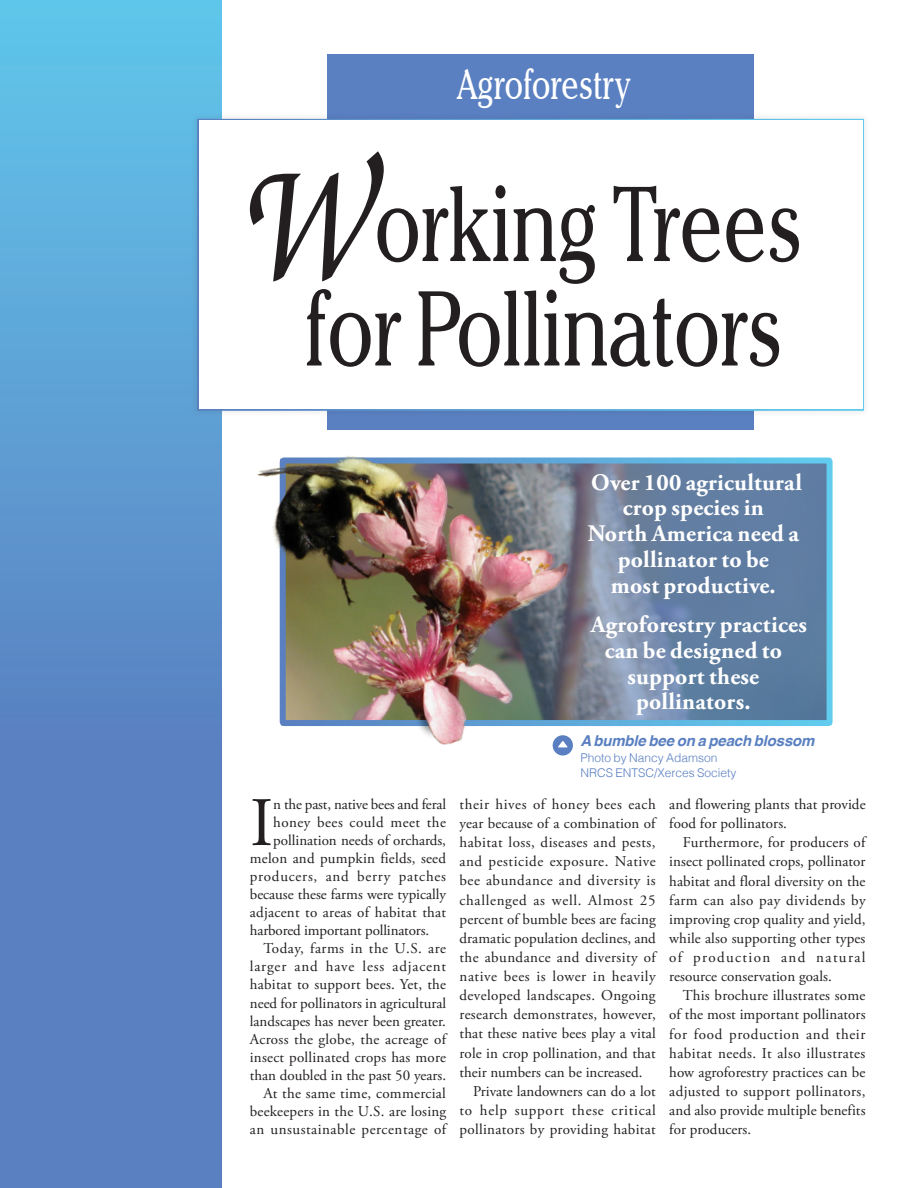
<style>
.page{position:relative;width:918px;height:1188px;background:#fff}
.page>*{position:absolute;margin:0;border:0;box-sizing:border-box;transform-origin:0 0}
.Intro_paragraph{font:69.3px "Adobe Garamond Pro";color:#231f20}
.t1{font:42px "Cheltenham IT Cby BT";color:#fff;scale:.75 1}
.Lead-in{font:700 23.7px/25.8px "Adobe Garamond Pro";letter-spacing:.01em;color:#fff;text-align:center}
.body{font:15px/19px "Adobe Garamond Pro";letter-spacing:.005em;color:#231f20;text-align:justify}
.Intro_paragraph-2{font:15px "Adobe Garamond Pro";color:#231f20}
.Intro_paragraph-3{font:15px "Adobe Garamond Pro";letter-spacing:.05em;color:#231f20}
.Lead-in-2{font:italic 700 15px "Helvetica";letter-spacing:-.01em;color:#5a80c1}
.Intro_paragraph-4{font:15px "Adobe Garamond Pro";letter-spacing:.03em;color:#231f20}
.Lead-in-3{font:300 12px/15px "Helvetica";color:#5a80c1}
.s1{font-style:inherit}
</style>
<div class="page">
<div style="left:698px;top:465px;width:128px;height:254px;background:#5f7da2"></div>
<div style="left:280px;top:458px;width:553px;height:268px;border:6px solid #fff"></div>
<svg style="left:0;top:0;width:222px;height:1188px;background:#5c95cd"></svg>
<div style="left:327px;top:54px;width:427px;height:375px;background:#5a80c1"></div>
<div style="left:190px;top:111px;width:681px;height:307px;background:#231f20;opacity:.08"></div>
<div style="left:197px;top:119px;width:667px;height:292px;background:#fff;border:3px solid #fff"></div>
<svg style="left:250px;top:151px;width:549px;height:216px"></svg>
<img style="left:257px;top:429px;width:441px;height:327px">
<h1 class="t1" style="left:458px;top:59px;width:232px">Agroforestry</h1>
<p class="Intro_paragraph" style="left:250px;top:781px;width:25px">I</p>
<p class="Intro_paragraph-2" style="left:273px;top:795px;width:174px">n the past, native bees and feral</p>
<p class="Intro_paragraph-4" style="left:273px;top:813px;width:174px">honey bees could meet the</p>
<p class="Intro_paragraph-2" style="left:273px;top:831px;width:174px">pollination needs of orchards,</p>
<p class="Intro_paragraph-2" style="left:250px;top:849px;width:198px">melon and pumpkin fields, seed</p>
<p class="Intro_paragraph-3" style="left:250px;top:867px;width:198px">producers, and berry patches</p>
<p class="Intro_paragraph-2" style="left:250px;top:885px;width:198px">because these farms were typically</p>
<p class="Intro_paragraph-2" style="left:250px;top:903px;width:198px">adjacent to areas of habitat that</p>
<p class="Intro_paragraph-2" style="left:250px;top:922px;width:181px">harbored important pollinators.</p>
<p class="body" style="left:250px;top:940px;width:198px;line-height:18px;text-indent:14px">Today, farms in the U.S. are larger and have less adjacent habitat to support bees. Yet, the need for pollinators in agricultural landscapes has never been greater.<br>Across the globe, the acreage of insect pollinated crops has more than doubled in the past 50 years.</p>
<p class="body" style="left:250px;top:1085px;width:198px;line-height:18px;text-indent:14px">At the same time, commercial beekeepers in the U.S. are losing an unsustainable percentage of</p>
<h2 class="Lead-in" style="left:588px;top:470px;width:216px">Over 100 agricultural crop species in<br>North America need a pollinator to be<br>most productive.</h2>
<h2 class="Lead-in" style="left:591px;top:612px;width:218px">Agroforestry practices can be designed to support these pollinators<span class="s1">.</span></h2>
<h2 class="Lead-in-2" style="left:580px;top:729px;width:236px"><span class="s1">A</span> bumble bee on a peach blossom</h2>
<h2 class="Lead-in-3" style="left:580px;top:749px;width:158px">Photo by Nancy Adamson<br>NRCS ENTSC/Xerces Society</h2>
<p class="body" style="left:460px;top:795px;width:198px">their hives of honey bees each year because of a combination of habitat loss, diseases and pests, and pesticide exposure. Native bee abundance and diversity is challenged as well. Almost 25 percent of bumble bees are facing dramatic population declines, and the abundance and diversity of native bees is lower in heavily developed landscapes. Ongoing research demonstrates, however, that these native bees play a vital role in crop pollination, and that their numbers can be increased.</p>
<p class="body" style="left:460px;top:1082px;width:198px;text-indent:14px">Private landowners can do a lot to help support these critical pollinators by providing habitat</p>
<p class="body" style="left:669px;top:795px;width:198px">and flowering plants that provide food for pollinators.</p>
<p class="body" style="left:669px;top:834px;width:198px;text-indent:14px">Furthermore, for producers of insect pollinated crops, pollinator habitat and floral diversity on the farm can also pay dividends by improving crop quality and yield, while also supporting other types of production and natural resource conservation goals.</p>
<p class="body" style="left:669px;top:987px;width:198px;text-indent:14px">This brochure illustrates some of the most important pollinators for food production and their habitat needs. It also illustrates how agroforestry practices can be adjusted to support pollinators, and also provide multiple benefits for producers.</p>
</div>
